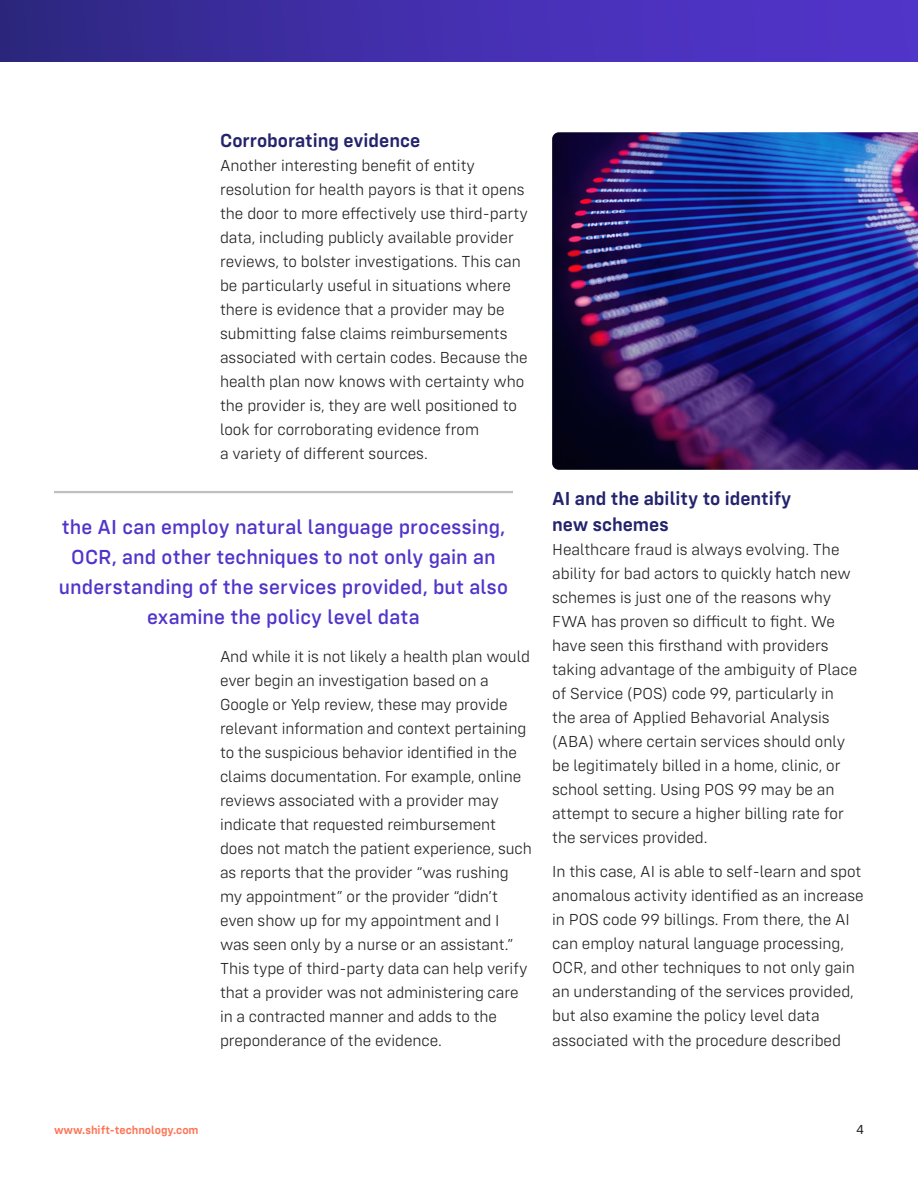
<style>
.page{position:relative;width:918px;height:1188px;background:#fff}
.page>*{position:absolute;margin:0;border:0;box-sizing:border-box;transform-origin:0 0}
.t1{font:500 21px/30px "Config Rounded";letter-spacing:.005em;color:#5134c9;text-align:center}
.t2{font:600 19.5px/25.5px "Config Rounded";color:#24246e}
.t3{font:300 16.5px/24px "Config Rounded";color:#212121}
.t4{font:13.5px "Config Rounded";color:#212121}
.t5{font:600 12px "Config Rounded";color:#ff7353}
</style>
<div class="page">
<div style="left:0;top:0;width:918px;height:62px;background:linear-gradient(to right,#2f2885,#5636d2)"></div>
<hr style="left:54px;top:491px;width:459px;height:2px;background:#bfbfbf">
<img style="left:552px;top:132px;width:366px;height:338px">
<p class="t2" style="left:220px;top:128px;width:202px">Corroborating evidence</p>
<p class="t3" style="left:220px;top:154px;width:310px">Another interesting benefit of entity resolution for health payors is that it opens the door to more effectively use third-party data, including publicly available provider reviews, to bolster investigations. This can be particularly useful in situations where there is evidence that a provider may be submitting false claims reimbursements associated with certain codes. Because the health plan now knows with certainty who the provider is, they are well positioned to look for corroborating evidence from<br>a variety of different sources.</p>
<p class="t1" style="left:59px;top:511px;width:451px">the AI can employ natural language processing, OCR, and other techniques to not only gain an understanding of the services provided, but also examine the policy level data</p>
<p class="t3" style="left:220px;top:645px;width:313px">And while it is not likely a health plan would ever begin an investigation based on a Google or Yelp review, these may provide relevant information and context pertaining to the suspicious behavior identified in the claims documentation. For example, online reviews associated with a provider may indicate that requested reimbursement does not match the patient experience, such as reports that the provider “was rushing my appointment” or the provider “didn’t even show up for my appointment and I was seen only by a nurse or an assistant.” This type of third-party data can help verify that a provider was not administering care in a contracted manner and adds to the preponderance of the evidence.</p>
<p class="t2" style="left:552px;top:485px;width:241px">AI and the ability to identify new schemes</p>
<p class="t3" style="left:552px;top:537px;width:307px">Healthcare fraud is always evolving. The ability for bad actors to quickly hatch new schemes is just one of the reasons why FWA has proven so difficult to fight. We have seen this firsthand with providers taking advantage of the ambiguity of Place of Service (POS) code 99, particularly in the area of Applied Behavorial Analysis (ABA) where certain services should only be legitimately billed in a home, clinic, or school setting. Using POS 99 may be an attempt to secure a higher billing rate for the services provided.</p>
<p class="t3" style="left:552px;top:860px;width:313px">In this case, AI is able to self-learn and spot anomalous activity identified as an increase in POS code 99 billings. From there, the AI can employ natural language processing, OCR, and other techniques to not only gain an understanding of the services provided, but also examine the policy level data associated with the procedure described</p>
<p class="t5" style="left:54px;top:1123px;width:146px">www.shift-technology.com</p>
<p class="t4" style="left:856px;top:1122px;width:9px">4</p>
</div>
